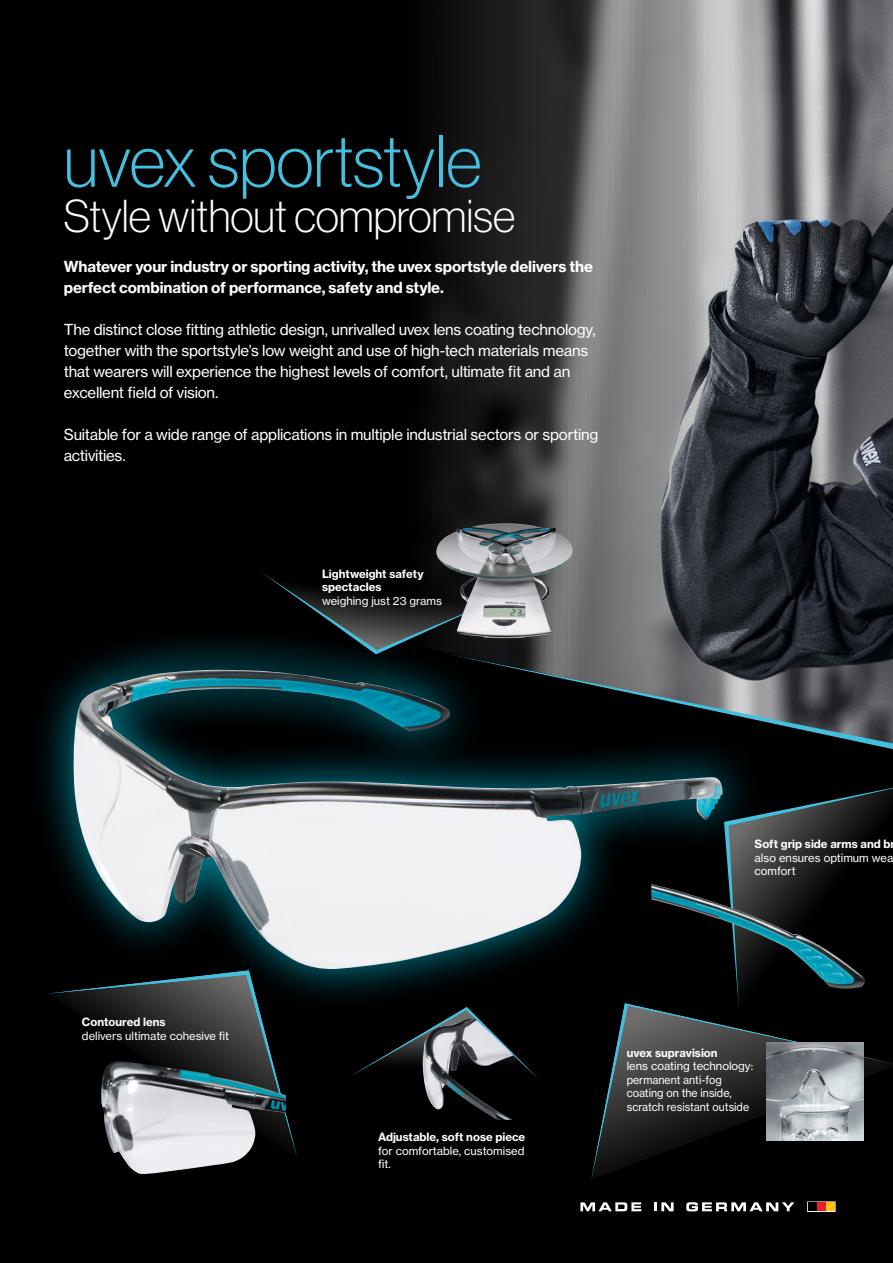
<style>
.page{position:relative;width:893px;height:1263px;background:#000}
.page>*{position:absolute;margin:0;border:0;box-sizing:border-box;transform-origin:0 0}
.t1{font:72px "N Haas Grotesk DS Std 35 X Lt";color:#45bfde}
.t2{font:45px "N Haas Grotesk DS Std 35 X Lt";color:#fff}
.t3{font:15px/21px "N Haas Grotesk TX Pro 55 Rg";letter-spacing:-.015em;color:#fff}
.t4{font:15px/21px "N Haas Grotesk TX Pro 75 Bd";letter-spacing:-.01em;color:#fff}
.t5{font:11.25px/13.5px "N Haas Grotesk TX Pro 55 Rg";color:#fff}
.t6{font:11.25px/13.5px "N Haas Grotesk TX Pro 75 Bd";color:#fff}
</style>
<div class="page">
<img style="left:425px;top:0;width:468px;height:571px">
<svg style="left:807px;top:1201px;width:29px;height:11px"></svg>
<svg style="left:580px;top:1202px;width:61px;height:9px"></svg>
<svg style="left:654px;top:1202px;width:20px;height:9px"></svg>
<svg style="left:686px;top:1202px;width:108px;height:9px"></svg>
<div style="left:808px;top:1202px;width:9px;height:9px;background:#000"></div>
<div style="left:817px;top:1202px;width:9px;height:9px;background:#e52027"></div>
<div style="left:826px;top:1202px;width:9px;height:9px;background:#fdc40f"></div>
<div style="left:30px;top:627px;width:733px;height:384px;background:#00c0de;opacity:.75"></div>
<img style="left:72px;top:670px;width:651px;height:299px">
<svg style="left:47px;top:970px;width:250px;height:187px"></svg>
<svg style="left:591px;top:1003px;width:302px;height:176px"></svg>
<svg style="left:724px;top:783px;width:169px;height:224px"></svg>
<svg style="left:260px;top:571px;width:633px;height:178px"></svg>
<img style="left:435px;top:523px;width:138px;height:116px">
<img style="left:101px;top:1061px;width:185px;height:113px">
<img style="left:651px;top:884px;width:215px;height:105px">
<img style="left:423px;top:1079px;width:89px;height:41px">
<svg style="left:350px;top:1007px;width:189px;height:72px"></svg>
<img style="left:766px;top:1043px;width:98px;height:97px">
<h1 class="t1" style="left:64px;top:121px;width:419px">uvex sportstyle</h1>
<h2 class="t2" style="left:64px;top:191px;width:453px">Style without compromise</h2>
<p class="t4" style="left:64px;top:255px;width:531px">Whatever your industry or sporting activity, the uvex sportstyle delivers the perfect combination of performance, safety and style.</p>
<p class="t3" style="left:64px;top:318px;width:533px">The distinct close fitting athletic design, unrivalled uvex lens coating technology, together with the sportstyle’s low weight and use of high-tech materials means that wearers will experience the highest levels of comfort, ultimate fit and an excellent field of vision.</p>
<p class="t3" style="left:64px;top:423px;width:536px">Suitable for a wide range of applications in multiple industrial sectors or sporting activities.</p>
<p class="t6" style="left:322px;top:567px;width:103px">Lightweight safety spectacles</p>
<p class="t5" style="left:322px;top:594px;width:122px">weighing just 23 grams</p>
<p class="t6" style="left:82px;top:1015px;width:85px">Contoured lens</p>
<p class="t5" style="left:82px;top:1029px;width:149px">delivers ultimate cohesive fit</p>
<p class="t6" style="left:378px;top:1130px;width:149px">Adjustable, soft nose piece</p>
<p class="t5" style="left:378px;top:1144px;width:148px">for comfortable, customised fit.</p>
<p class="t6" style="left:755px;top:837px;width:137px">Soft grip side arms and b</p>
<p class="t5" style="left:755px;top:851px;width:140px">also ensures optimum wea comfort</p>
<p class="t6" style="left:627px;top:1046px;width:92px">uvex supravision</p>
<p class="t5" style="left:627px;top:1059px;width:128px">lens coating technology: permanent anti-fog coating on the inside, scratch resistant outside</p>
</div>
